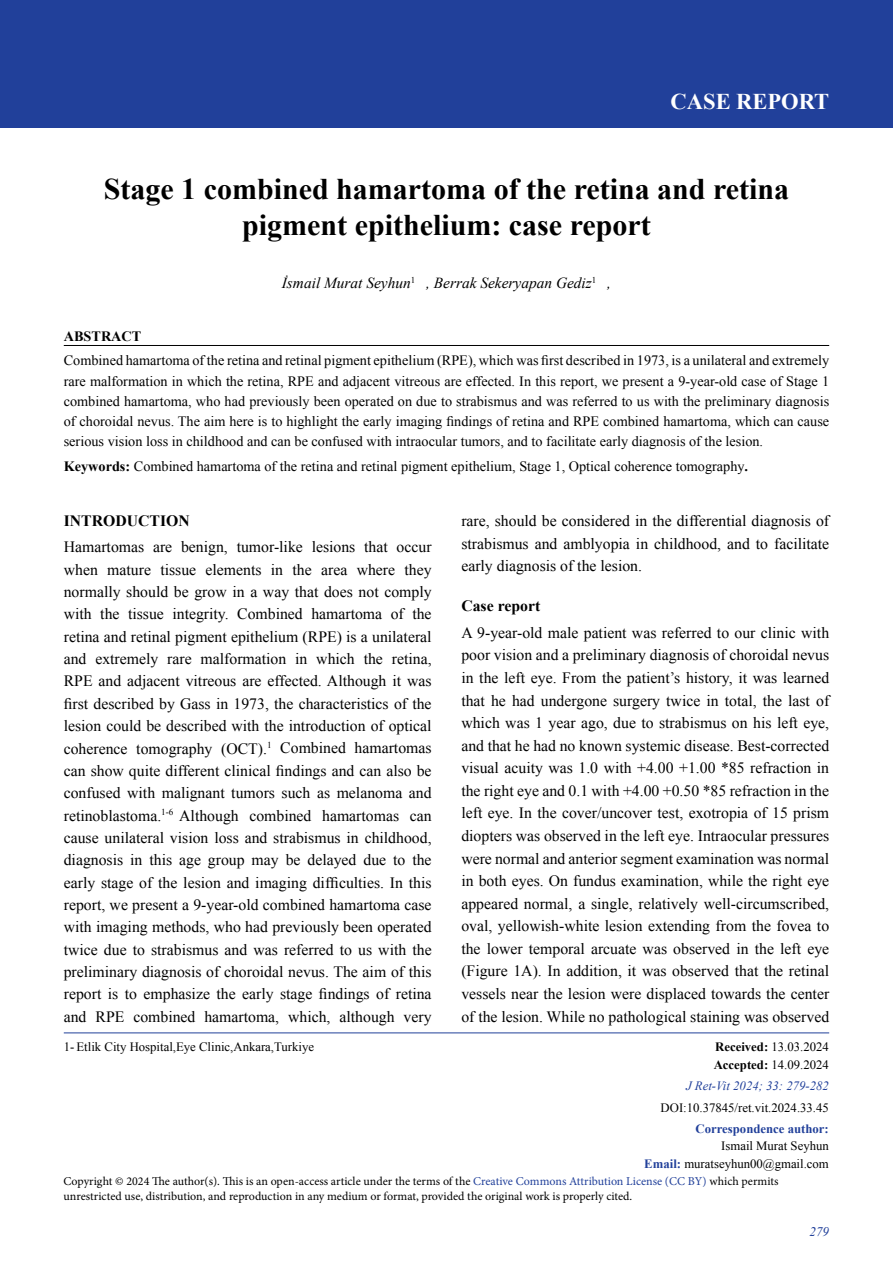
<style>
.page{position:relative;width:893px;height:1263px;background:#fff}
.page>*{position:absolute;margin:0;border:0;box-sizing:border-box;transform-origin:0 0}
.t1{font:700 30px/36px "Times New Roman";color:#000;text-align:center}
.t2{font:700 22.5px "Times New Roman";color:#fff}
.t3{font:15.75px/22.4px "Times New Roman";color:#000;text-align:justify}
.t4{font:700 15.75px "Times New Roman";color:#000}
.t5{font:italic 15.3px "Times New Roman";color:#000}
.t6{font:14.25px/20.2px "Times New Roman";color:#000;text-align:justify}
.t7{font:700 14.25px "Times New Roman";color:#000}
.t8{font:italic 13.2px "Times New Roman";color:#21409a}
.t9{font:12.75px/17.2px "Times New Roman";color:#000}
.t10{font:italic 12.75px "Times New Roman";color:#21409a}
.t11{font:700 12.75px "Times New Roman";color:#21409a}
.t12{font:12px/14.4px "Minion Pro";color:#000}
.s1{font-weight:700}
.s2{font-weight:700;color:#21409a}
.s3{color:#21409a}
</style>
<div class="page">
<div style="left:0;top:0;width:893px;height:128px;background:#21409a"></div>
<hr style="left:64px;top:1032px;width:765px;height:1px;background:#21409a">
<hr style="left:64px;top:345px;width:765px;height:1px;background:#000">
<h2 class="t2" style="left:671px;top:86px;width:160px">CASE REPORT</h2>
<h1 class="t1" style="left:104px;top:170px;width:687px">Stage 1 combined hamartoma of the retina and retina pigment epithelium: case report</h1>
<p class="t5" style="left:282px;top:273px;width:331px">İsmail Murat Seyhun<sup>1</sup> , Berrak Sekeryapan Gediz<sup>1</sup> ,</p>
<p class="t7" style="left:64px;top:326px;width:79px">ABSTRACT</p>
<p class="t6" style="left:64px;top:350px;width:767px">Combined hamartoma of the retina and retinal pigment epithelium (RPE), which was first described in 1973, is a unilateral and extremely rare malformation in which the retina, RPE and adjacent vitreous are effected. In this report, we present a 9-year-old case of Stage 1 combined hamartoma, who had previously been operated on due to strabismus and was referred to us with the preliminary diagnosis of choroidal nevus. The aim here is to highlight the early imaging findings of retina and RPE combined hamartoma, which can cause serious vision loss in childhood and can be confused with intraocular tumors, and to facilitate early diagnosis of the lesion.</p>
<p class="t6" style="left:64px;top:456px;width:686px"><span class="s1">Keywords:</span> Combined hamartoma of the retina and retinal pigment epithelium, Stage 1, Optical coherence tomography<span class="s1">.</span></p>
<p class="t4" style="left:64px;top:510px;width:127px">INTRODUCTION</p>
<p class="t3" style="left:64px;top:536px;width:369px">Hamartomas are benign, tumor-like lesions that occur when mature tissue elements in the area where they normally should be grow in a way that does not comply with the tissue integrity. Combined hamartoma of the retina and retinal pigment epithelium (RPE) is a unilateral and extremely rare malformation in which the retina, RPE and adjacent vitreous are effected. Although it was first described by Gass in 1973, the characteristics of the lesion could be described with the introduction of optical coherence tomography (OCT).<sup>1</sup> Combined hamartomas can show quite different clinical findings and can also be confused with malignant tumors such as melanoma and retinoblastoma.<sup>1-6</sup> Although combined hamartomas can cause unilateral vision loss and strabismus in childhood, diagnosis in this age group may be delayed due to the early stage of the lesion and imaging difficulties. In this report, we present a 9-year-old combined hamartoma case with imaging methods, who had previously been operated twice due to strabismus and was referred to us with the preliminary diagnosis of choroidal nevus. The aim of this report is to emphasize the early stage findings of retina and RPE combined hamartoma, which, although very</p>
<p class="t3" style="left:461px;top:509px;width:369px">rare, should be considered in the differential diagnosis of strabismus and amblyopia in childhood, and to facilitate early diagnosis of the lesion.</p>
<p class="t4" style="left:461px;top:595px;width:80px">Case report</p>
<p class="t3" style="left:461px;top:621px;width:369px">A 9-year-old male patient was referred to our clinic with poor vision and a preliminary diagnosis of choroidal nevus in the left eye. From the patient’s history, it was learned that he had undergone surgery twice in total, the last of which was 1 year ago, due to strabismus on his left eye, and that he had no known systemic disease. Best-corrected visual acuity was 1.0 with +4.00 +1.00 *85 refraction in the right eye and 0.1 with +4.00 +0.50 *85 refraction in the left eye. In the cover/uncover test, exotropia of 15 prism diopters was observed in the left eye. Intraocular pressures were normal and anterior segment examination was normal in both eyes. On fundus examination, while the right eye appeared normal, a single, relatively well-circumscribed, oval, yellowish-white lesion extending from the fovea to the lower temporal arcuate was observed in the left eye (Figure 1A). In addition, it was observed that the retinal vessels near the lesion were displaced towards the center of the lesion. While no pathological staining was observed</p>
<p class="t9" style="left:64px;top:1038px;width:252px">1- Etlik City Hospital,Eye Clinic,Ankara,Turkiye</p>
<p class="t9" style="left:714px;top:1038px;width:117px"><span class="s1">Received:</span> 13.03.2024<br><span class="s1">Accepted:</span> 14.09.2024</p>
<p class="t10" style="left:686px;top:1077px;width:144px">J Ret-Vit 2024; 33: 279-282</p>
<p class="t9" style="left:661px;top:1098px;width:170px">DOI:10.37845/ret.vit.2024.33.45</p>
<p class="t11" style="left:696px;top:1120px;width:135px">Correspondence author:</p>
<p class="t9" style="left:644px;top:1137px;width:186px;text-align:right">Ismail Murat Seyhun<br><span class="s2">Email:</span> muratseyhun00@gmail.com</p>
<p class="t12" style="left:63px;top:1174px;width:717px">Copyright © 2024 The author(s). This is an open-access article under the terms of the <span class="s3">Creative Commons Attribution License (CC BY)</span> which permits unrestricted use, distribution, and reproduction in any medium or format, provided the original work is properly cited.</p>
<p class="t8" style="left:809px;top:1222px;width:21px">279</p>
</div>
